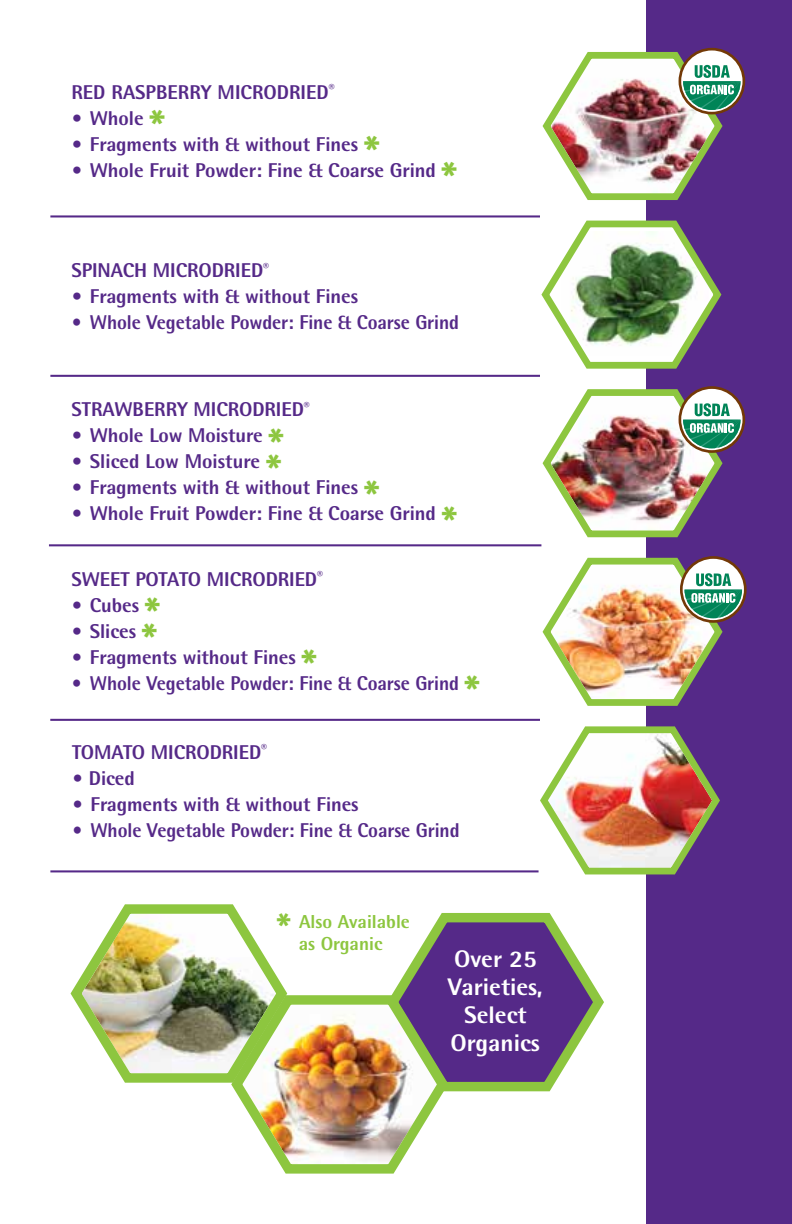
<style>
.page{position:relative;width:792px;height:1224px;background:#fff}
.page>*{position:absolute;margin:0;border:0;box-sizing:border-box;transform-origin:0 0}
.t1{font:800 48.8px "Rotis Semi Sans";color:#8dc63f}
.t2{font:800 48px "Rotis Semi Sans";color:#8dc63f}
.t3{font:800 44px "Rotis Semi Sans";color:#8dc63f}
.t4{font:800 24px/28px "Rotis Semi Sans";color:#fff;text-align:center}
.t5{font:800 20px "Rotis Semi Sans";letter-spacing:-.005em;color:#552988}
.t6{font:800 20px "Rotis Semi Sans";letter-spacing:-.005em;color:#552988;scale:.95 1}
.t7{font:800 18.8px/22.6px "Rotis Semi Sans";color:#8dc63f}
</style>
<div class="page">
<div style="left:647px;top:0;width:145px;height:1224px;background:#552988"></div>
<hr style="left:50px;top:215px;width:490px;height:2px;background:#552988">
<hr style="left:49px;top:544px;width:492px;height:2px;background:#552988">
<hr style="left:50px;top:719px;width:490px;height:2px;background:#552988">
<hr style="left:50px;top:375px;width:490px;height:2px;background:#552988">
<hr style="left:50px;top:870px;width:489px;height:2px;background:#552988">
<svg style="left:536px;top:215px;width:186px;height:160px"></svg>
<img style="left:535px;top:720px;width:185px;height:160px">
<img style="left:542px;top:383px;width:199px;height:160px">
<div style="left:679px;top:48px;width:66px;height:66px;border:3px solid #733907;border-radius:50%"></div>
<img style="left:542px;top:46px;width:199px;height:160px">
<img style="left:542px;top:552px;width:200px;height:160px">
<svg style="left:70px;top:904px;width:166px;height:99px"></svg>
<img style="left:76px;top:909px;width:523px;height:183px">
<img style="left:224px;top:987px;width:231px;height:187px">
<p class="t5" style="left:71px;top:79px;width:265px">RED RASPBERRY MICRODRIED<sup>®</sup></p>
<p class="t5" style="left:71px;top:105px;width:74px">• Whole</p>
<p class="t5" style="left:71px;top:131px;width:288px">• Fragments with &amp; without Fines</p>
<h1 class="t1" style="left:149px;top:97px;width:17px">*</h1>
<p class="t5" style="left:71px;top:157px;width:366px">• Whole Fruit Powder: Fine &amp; Coarse Grind</p>
<h1 class="t1" style="left:364px;top:123px;width:17px">*</h1>
<h1 class="t1" style="left:442px;top:149px;width:17px">*</h1>
<p class="t5" style="left:71px;top:258px;width:199px">SPINACH MICRODRIED<sup>®</sup></p>
<p class="t5" style="left:71px;top:284px;width:288px">• Fragments with &amp; without Fines</p>
<p class="t6" style="left:71px;top:310px;width:409px">• Whole Vegetable Powder: Fine &amp; Coarse Grind</p>
<p class="t5" style="left:71px;top:397px;width:240px">STRAWBERRY MICRODRIED<sup>®</sup></p>
<p class="t5" style="left:71px;top:423px;width:193px">• Whole Low Moisture</p>
<p class="t5" style="left:71px;top:449px;width:190px">• Sliced Low Moisture</p>
<h2 class="t2" style="left:269px;top:415px;width:17px">*</h2>
<p class="t5" style="left:71px;top:475px;width:288px">• Fragments with &amp; without Fines</p>
<h2 class="t2" style="left:266px;top:441px;width:17px">*</h2>
<p class="t5" style="left:71px;top:501px;width:366px">• Whole Fruit Powder: Fine &amp; Coarse Grind</p>
<h2 class="t2" style="left:364px;top:467px;width:17px">*</h2>
<h2 class="t2" style="left:442px;top:493px;width:17px">*</h2>
<p class="t5" style="left:71px;top:566px;width:253px">SWEET POTATO MICRODRIED<sup>®</sup></p>
<p class="t5" style="left:71px;top:592px;width:69px">• Cubes</p>
<p class="t5" style="left:71px;top:618px;width:66px">• Slices</p>
<h2 class="t2" style="left:145px;top:585px;width:17px">*</h2>
<p class="t5" style="left:71px;top:644px;width:226px">• Fragments without Fines</p>
<h2 class="t2" style="left:142px;top:611px;width:17px">*</h2>
<p class="t6" style="left:71px;top:670px;width:409px">• Whole Vegetable Powder: Fine &amp; Coarse Grind</p>
<h2 class="t2" style="left:302px;top:637px;width:17px">*</h2>
<h2 class="t2" style="left:464px;top:663px;width:17px">*</h2>
<p class="t5" style="left:72px;top:739px;width:197px">TOMATO MICRODRIED<sup>®</sup></p>
<p class="t5" style="left:72px;top:765px;width:64px">• Diced</p>
<p class="t5" style="left:72px;top:791px;width:288px">• Fragments with &amp; without Fines</p>
<p class="t6" style="left:72px;top:817px;width:409px">• Whole Vegetable Powder: Fine &amp; Coarse Grind</p>
<h3 class="t3" style="left:277px;top:901px;width:15px">*</h3>
<p class="t7" style="left:299px;top:910px;width:113px">Also Available as Organic</p>
<p class="t4" style="left:448px;top:944px;width:96px">Over 25<br>Varieties,<br>Select<br>Organics</p>
</div>
